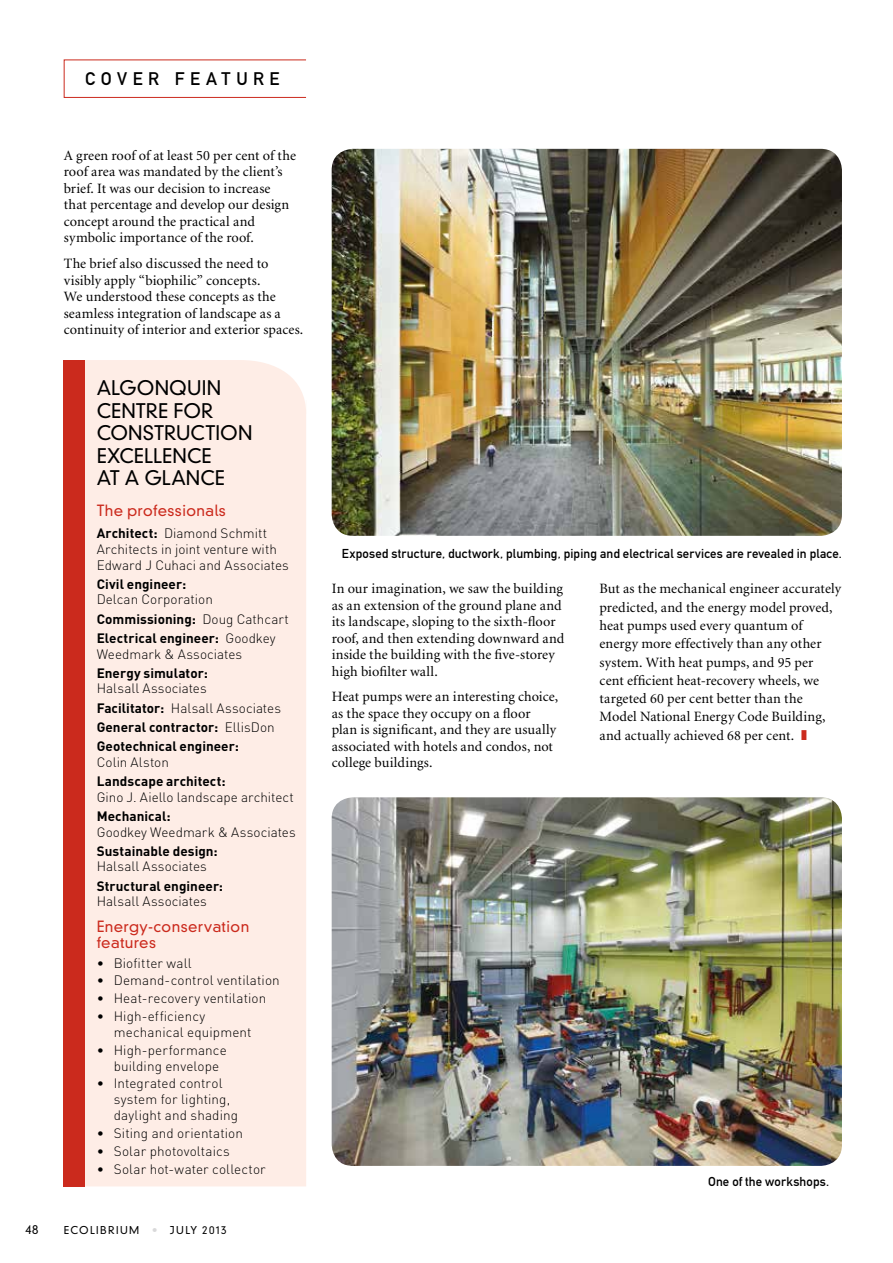
<style>
.page{position:relative;width:893px;height:1263px;background:#fff}
.page>*{position:absolute;margin:0;border:0;box-sizing:border-box;transform-origin:0 0}
.t1{font:300 19.5px/22.5px "DIN Neuzeit Grotesk";letter-spacing:.005em;color:#000}
.t2{font:18px "DIN Mittelschrift";letter-spacing:.31em;color:#000}
.t3{font:300 15px/15.8px "DIN Neuzeit Grotesk";letter-spacing:.02em;color:#cb2a1d}
.t4{font:14.25px/16.6px "Minion";letter-spacing:.005em;color:#000}
.t5{font:300 13.5px/15.8px "DIN";letter-spacing:.005em;color:#000}
.t6{font:700 13.5px/19.2px "DIN";letter-spacing:.005em;color:#000}
.t7{font:12.75px "DIN Mittelschrift";letter-spacing:.01em;color:#000}
.t8{font:300 12px "DIN Neuzeit Grotesk";color:#000}
.t9{font:300 10.5px "DIN Neuzeit Grotesk";letter-spacing:.13em;color:#000}
.s1{font-weight:700}
.s2{font-weight:300}
.s3{color:#d9d9da}
.s4{color:#cb2a1d}
</style>
<div class="page">
<div style="left:64px;top:60px;width:242px;height:38px;border:1px solid #cb2a1d"></div>
<div style="left:85px;top:360px;width:221px;height:826px;background:#feede6"></div>
<div style="left:64px;top:360px;width:21px;height:826px;background:#cb2a1d"></div>
<img style="left:332px;top:797px;width:510px;height:369px">
<img style="left:332px;top:149px;width:510px;height:387px">
<p class="t2" style="left:85px;top:69px;width:196px">COVER FEATURE</p>
<p class="t4" style="left:64px;top:147px;width:234px">A green roof of at least 50 per cent of the roof area was mandated by the client’s brief. It was our decision to increase that percentage and develop our design concept around the practical and symbolic importance of the roof.</p>
<p class="t4" style="left:64px;top:256px;width:241px">The brief also discussed the need to visibly apply “biophilic” concepts.<br>We understood these concepts as the seamless integration of landscape as a continuity of interior and exterior spaces.</p>
<h1 class="t1" style="left:97px;top:377px;width:157px">ALGONQUIN<br>CENTRE FOR<br>CONSTRUCTION<br>EXCELLENCE<br>AT A GLANCE</h1>
<p class="t3" style="left:97px;top:502px;width:131px">THE PROFESSIONALS</p>
<p class="t5" style="left:97px;top:525px;width:194px"><span class="s1">Architect:</span> Diamond Schmitt<br>Architects in joint venture with<br>Edward J Cuhaci and Associates</p>
<p class="t6" style="left:97px;top:574px;width:91px">Civil engineer:</p>
<p class="t5" style="left:97px;top:590px;width:194px;line-height:19.2px">Delcan Corporation<br><span class="s1">Commissioning:</span> Doug Cathcart<br><span class="s1">Electrical engineer:</span> Goodkey</p>
<p class="t5" style="left:97px;top:646px;width:147px">Weedmark &amp; Associates</p>
<p class="t6" style="left:97px;top:663px;width:113px">Energy simulator:</p>
<p class="t6" style="left:97px;top:678px;width:186px"><span class="s2">Halsall Associates<br></span>Facilitator: <span class="s2">Halsall Associates<br></span>General contractor: <span class="s2">EllisDon<br></span>Geotechnical engineer:</p>
<p class="t5" style="left:97px;top:754px;width:74px">Colin Alston</p>
<p class="t6" style="left:97px;top:771px;width:130px">Landscape architect:</p>
<p class="t5" style="left:97px;top:789px;width:199px">Gino J. Aiello landscape architect</p>
<p class="t6" style="left:97px;top:806px;width:75px">Mechanical:</p>
<p class="t5" style="left:97px;top:824px;width:201px">Goodkey Weedmark &amp; Associates</p>
<p class="t6" style="left:97px;top:841px;width:123px">Sustainable design:</p>
<p class="t5" style="left:97px;top:858px;width:112px">Halsall Associates</p>
<p class="t6" style="left:97px;top:875px;width:128px">Structural engineer:</p>
<p class="t5" style="left:97px;top:893px;width:112px">Halsall Associates</p>
<p class="t3" style="left:97px;top:918px;width:154px">ENERGY-CONSERVATION<br>FEATURES</p>
<p class="t5" style="left:97px;top:955px;width:96px">• Biofitter wall</p>
<p class="t5" style="left:97px;top:972px;width:185px">• Demand-control ventilation</p>
<p class="t5" style="left:97px;top:990px;width:171px">• Heat-recovery ventilation</p>
<p class="t5" style="left:114px;top:1008px;width:139px;text-indent:-17px">• High-efficiency mechanical equipment</p>
<p class="t5" style="left:114px;top:1042px;width:115px;text-indent:-17px">• High-performance building envelope</p>
<p class="t5" style="left:114px;top:1075px;width:126px;text-indent:-17px">• Integrated control system for lighting, daylight and shading</p>
<p class="t5" style="left:97px;top:1125px;width:148px">• Siting and orientation</p>
<p class="t5" style="left:97px;top:1143px;width:135px">• Solar photovoltaics</p>
<p class="t5" style="left:97px;top:1161px;width:171px">• Solar hot-water collector</p>
<p class="t8" style="left:25px;top:1222px;width:14px">48</p>
<p class="t9" style="left:64px;top:1223px;width:72px">ECOLIBRIUM</p>
<p class="t9" style="left:152px;top:1223px;width:76px"><span class="s3">•</span> JULY 2013</p>
<p class="t7" style="left:342px;top:546px;width:501px">Exposed structure, ductwork, plumbing, piping and electrical services are revealed in place.</p>
<p class="t4" style="left:332px;top:581px;width:234px">In our imagination, we saw the building as an extension of the ground plane and its landscape, sloping to the sixth-floor roof, and then extending downward and inside the building with the five-storey high biofilter wall.</p>
<p class="t4" style="left:332px;top:689px;width:228px">Heat pumps were an interesting choice, as the space they occupy on a floor plan is significant, and they are usually associated with hotels and condos, not college buildings.</p>
<p class="t4" style="left:600px;top:580px;width:243px;line-height:18.3px">But as the mechanical engineer accurately predicted, and the energy model proved, heat pumps used every quantum of energy more effectively than any other system. With heat pumps, and 95 per cent efficient heat-recovery wheels, we targeted 60 per cent better than the Model National Energy Code Building, and actually achieved 68 per cent. <span class="s4">❚</span></p>
<p class="t7" style="left:708px;top:1174px;width:123px">One of the workshops.</p>
</div>
